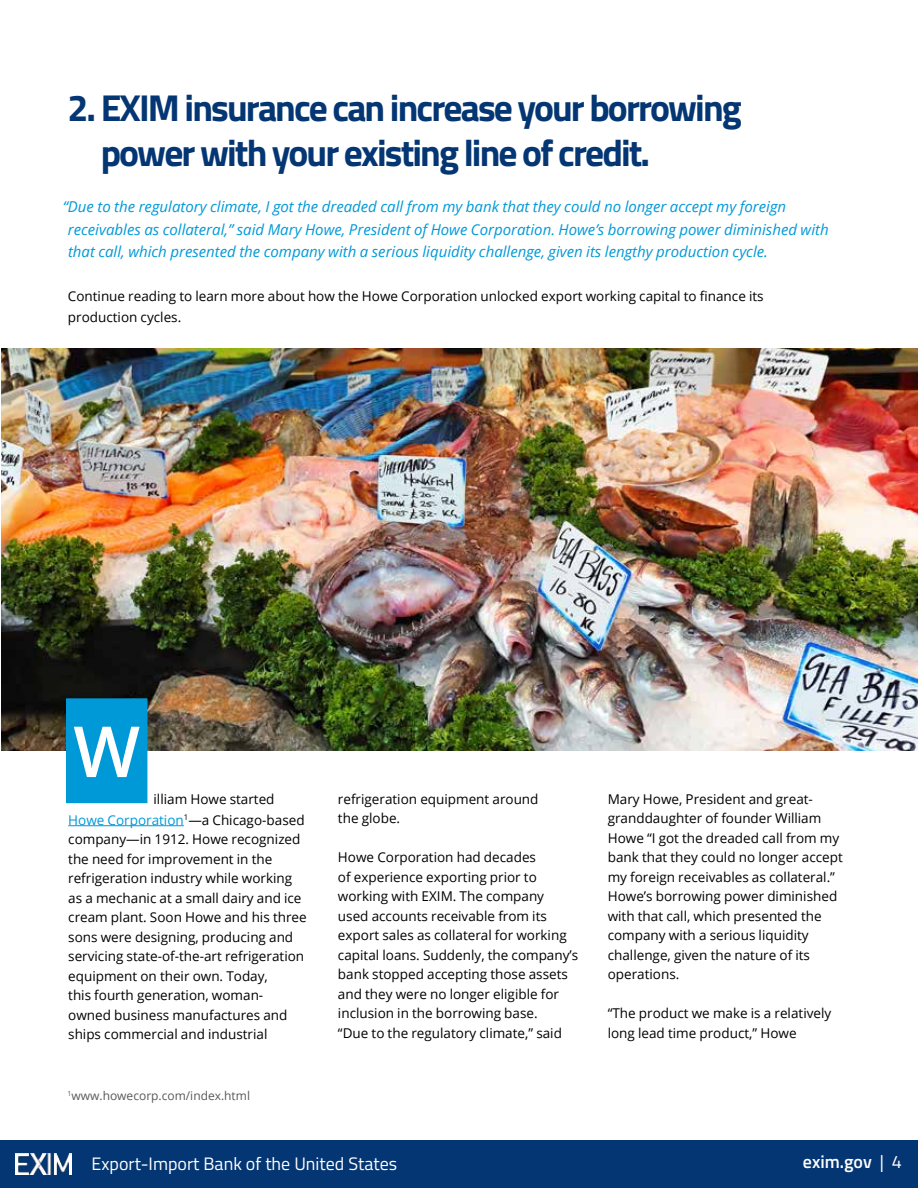
<style>
.page{position:relative;width:918px;height:1188px;background:#fff}
.page>*{position:absolute;margin:0;border:0;box-sizing:border-box;transform-origin:0 0}
.t1{font:600 70.5px "Open Sans";color:#fff}
.t2{font:700 37.5px/45px "Titillium Web";letter-spacing:-.05em;color:#043673}
.t3{font:18px "Titillium Web";color:#fff}
.t4{font:600 18px "Titillium Web";color:#fff}
.t5{font:italic 15px/22.5px "Open Sans";color:#0099d8}
.t6{font:13.5px/19.5px "Open Sans";color:#000}
.t7{font:12px "Open Sans";color:#58595b}
.s1{color:#0099d8}
.s2{font-weight:400}
</style>
<div class="page">
<div style="left:0;top:1140px;width:918px;height:48px;background:#043673"></div>
<img style="left:15px;top:1154px;width:57px;height:21px">
<img style="left:1px;top:349px;width:917px;height:402px">
<hr style="left:68px;top:825px;width:116px;height:1px;background:#0099d8">
<div style="left:66px;top:698px;width:81px;height:105px;background:#0099d8"></div>
<h2 class="t2" style="left:101px;top:84px;width:643px;text-indent:-33px">2. EXIM insurance can increase your borrowing power with your existing line of credit.</h2>
<p class="t5" style="left:68px;top:195px;width:762px;text-indent:-5px">“Due to the regulatory climate, I got the dreaded call from my bank that they could no longer accept my foreign receivables as collateral,” said Mary Howe, President of Howe Corporation. Howe’s borrowing power diminished with that call, which presented the company with a serious liquidity challenge, given its lengthy production cycle.</p>
<p class="t6" style="left:68px;top:285px;width:697px;line-height:21px">Continue reading to learn more about how the Howe Corporation unlocked export working capital to finance its production cycles.</p>
<h1 class="t1" style="left:73px;top:703px;width:68px">W</h1>
<p class="t6" style="left:68px;top:788px;width:238px;line-height:21px;text-indent:85px">illiam Howe started<br><span class="s1">Howe Corporation</span><sup>1</sup>—a Chicago-based</p>
<p class="t6" style="left:68px;top:829px;width:240px">company—in 1912. Howe recognized the need for improvement in the refrigeration industry while working as a mechanic at a small dairy and ice cream plant. Soon Howe and his three sons were designing, producing and servicing state-of-the-art refrigeration equipment on their own. Today,<br>this fourth generation, woman&shy;owned business manufactures and ships commercial and industrial</p>
<p class="t7" style="left:68px;top:1087px;width:184px"><sup>1</sup>www.howecorp.com/index.html</p>
<p class="t6" style="left:338px;top:789px;width:202px">refrigeration equipment around the globe.</p>
<p class="t6" style="left:338px;top:847px;width:242px">Howe Corporation had decades<br>of experience exporting prior to working with EXIM. The company<br>used accounts receivable from its export sales as collateral for working capital loans. Suddenly, the company’s bank stopped accepting those assets and they were no longer eligible for inclusion in the borrowing base.<br>“Due to the regulatory climate,” said</p>
<p class="t6" style="left:608px;top:789px;width:237px">Mary Howe, President and great&shy;granddaughter of founder William<br>Howe “I got the dreaded call from my bank that they could no longer accept my foreign receivables as collateral.”<br>Howe’s borrowing power diminished with that call, which presented the company with a serious liquidity challenge, given the nature of its operations.</p>
<p class="t6" style="left:608px;top:1003px;width:225px">“The product we make is a relatively long lead time product,” Howe</p>
<h3 class="t3" style="left:92px;top:1150px;width:307px">Export-Import Bank of the United States</h3>
<h3 class="t4" style="left:803px;top:1149px;width:100px">exim.gov <span class="s2">| 4</span></h3>
</div>
